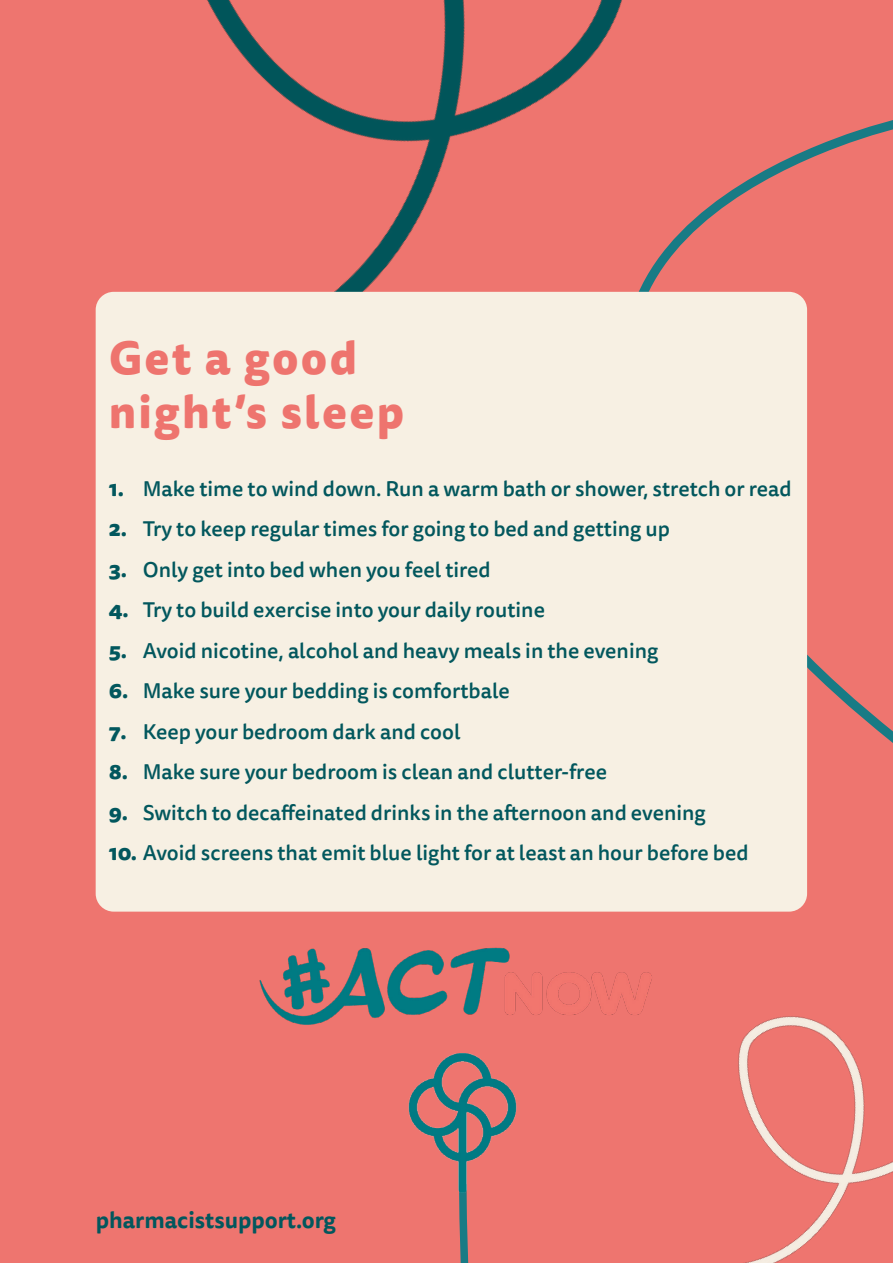
<style>
.page{position:relative;width:893px;height:1263px;background:#ee756f}
.page>*{position:absolute;margin:0;border:0;box-sizing:border-box;transform-origin:0 0}
.t1{font:800 45px/54px "Tisa Sans Pro";letter-spacing:.05em;color:#ee746e}
.t2{font:700 22.5px "Tisa Sans Pro";color:#02575d}
.t3{font:500 21px "Tisa Sans Pro";color:#02575d}
.s1{font-weight:800}
</style>
<div class="page">
<img style="left:95px;top:0;width:527px;height:453px">
<svg style="left:470px;top:114px;width:423px;height:790px"></svg>
<div style="left:96px;top:292px;width:711px;height:620px;background:#f7f0e3;border-radius:18px"></div>
<img style="left:259px;top:947px;width:339px;height:78px">
<svg style="left:459px;top:1193px;width:10px;height:70px"></svg>
<img style="left:408px;top:1053px;width:109px;height:140px">
<img style="left:598px;top:972px;width:295px;height:291px">
<h1 class="t1" style="left:109px;top:331px;width:297px">Get a good night’s sleep</h1>
<p class="t3" style="left:109px;top:474px;width:685px"><span class="s1">1.</span> Make time to wind down. Run a warm bath or shower, stretch or read</p>
<p class="t3" style="left:109px;top:514px;width:563px"><span class="s1">2.</span> Try to keep regular times for going to bed and getting up</p>
<p class="t3" style="left:109px;top:555px;width:384px"><span class="s1">3.</span> Only get into bed when you feel tired</p>
<p class="t3" style="left:109px;top:595px;width:438px"><span class="s1">4.</span> Try to build exercise into your daily routine</p>
<p class="t3" style="left:109px;top:636px;width:551px"><span class="s1">5.</span> Avoid nicotine, alcohol and heavy meals in the evening</p>
<p class="t3" style="left:109px;top:676px;width:403px"><span class="s1">6.</span> Make sure your bedding is comfortbale</p>
<p class="t3" style="left:109px;top:717px;width:353px"><span class="s1">7.</span> Keep your bedroom dark and cool</p>
<p class="t3" style="left:109px;top:757px;width:500px"><span class="s1">8.</span> Make sure your bedroom is clean and clutter-free</p>
<p class="t3" style="left:109px;top:798px;width:598px"><span class="s1">9.</span> Switch to decaffeinated drinks in the afternoon and evening</p>
<p class="t3" style="left:109px;top:838px;width:641px"><span class="s1">10.</span> Avoid screens that emit blue light for at least an hour before bed</p>
<p class="t2" style="left:96px;top:1204px;width:242px">pharmacistsupport.org</p>
</div>
